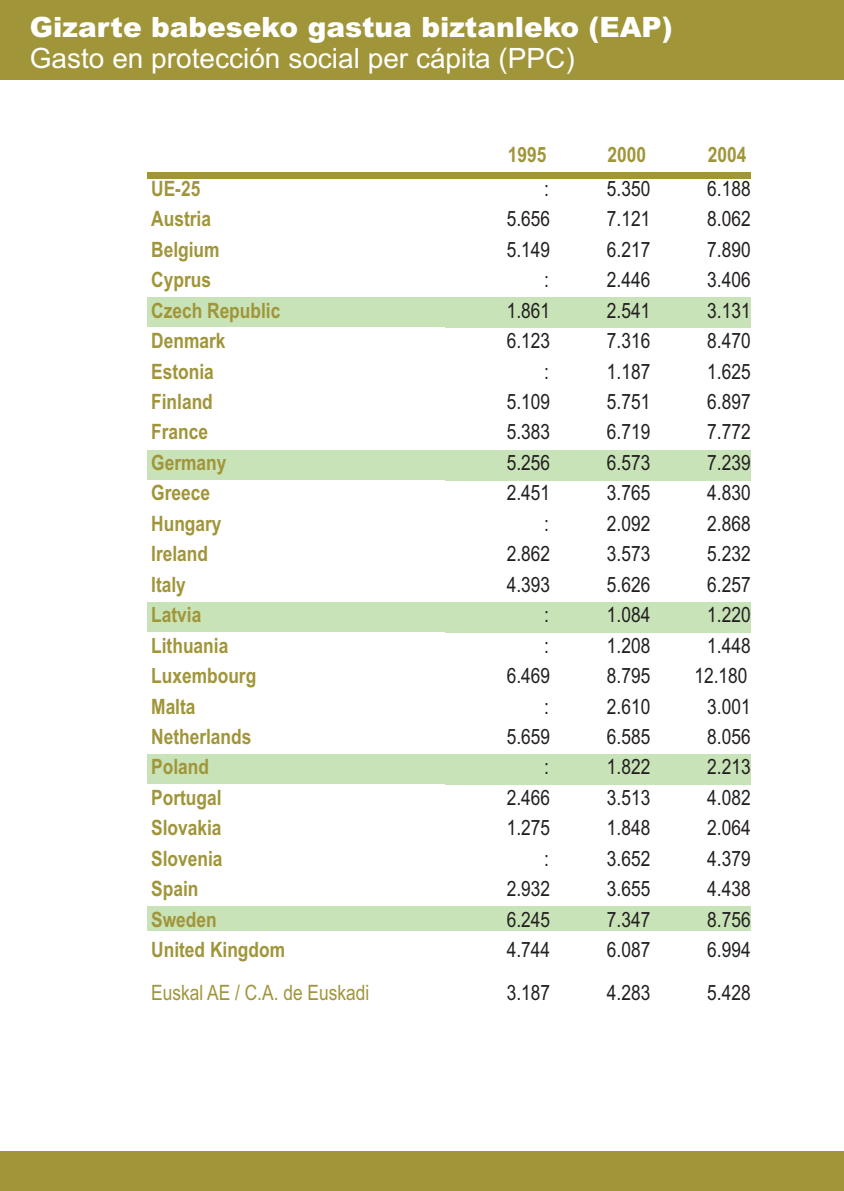
<style>
.page{position:relative;width:844px;height:1191px;background:#fff}
.page>*{position:absolute;margin:0;border:0;box-sizing:border-box;transform-origin:0 0}
.t1{font:28px "Arial";color:#fff}
.t2{font:900 28px "Arial";color:#fff}
.t3{font:21px "Arial Narrow";color:#231f20}
.t4{font:700 21px "Arial Narrow";color:#a09539}
.t5{font:21px "Arial Narrow";color:#a09539}
</style>
<div class="page">
<div style="left:0;top:0;width:843px;height:79px;background:#a09539"></div>
<div style="left:0;top:1151px;width:843px;height:40px;background:#a09539"></div>
<div style="left:147px;top:297px;width:603px;height:31px;background:#c9e3b8"></div>
<div style="left:147px;top:449px;width:603px;height:31px;background:#c9e3b8"></div>
<div style="left:147px;top:602px;width:603px;height:31px;background:#c9e3b8"></div>
<div style="left:147px;top:632px;width:297px;height:122px;background:#fff"></div>
<div style="left:147px;top:754px;width:603px;height:31px;background:#c9e3b8"></div>
<div style="left:147px;top:784px;width:297px;height:123px;background:#fff"></div>
<div style="left:147px;top:906px;width:603px;height:24px;background:#c9e3b8"></div>
<div style="left:147px;top:172px;width:603px;height:7px;background:#a09539"></div>
<h1 class="t2" style="left:30px;top:17px;width:644px">Gizarte babeseko gastua biztanleko (EAP)</h1>
<h1 class="t1" style="left:30px;top:48px;width:546px">Gasto en protección social per cápita (PPC)</h1>
<p class="t4" style="left:507px;top:147px;width:40px">1995</p>
<p class="t4" style="left:607px;top:147px;width:40px">2000</p>
<p class="t4" style="left:707px;top:147px;width:40px">2004</p>
<p class="t4" style="left:151px;top:181px;width:51px">UE-25</p>
<p class="t3" style="left:544px;top:180px;width:6px">:</p>
<p class="t3" style="left:607px;top:180px;width:45px">5.350</p>
<p class="t3" style="left:707px;top:180px;width:45px">6.188</p>
<p class="t4" style="left:151px;top:211px;width:61px">Austria</p>
<p class="t3" style="left:506px;top:211px;width:45px">5.656</p>
<p class="t3" style="left:607px;top:211px;width:45px">7.121</p>
<p class="t3" style="left:707px;top:211px;width:45px">8.062</p>
<p class="t4" style="left:151px;top:242px;width:70px">Belgium</p>
<p class="t3" style="left:506px;top:241px;width:45px">5.149</p>
<p class="t3" style="left:607px;top:241px;width:45px">6.217</p>
<p class="t3" style="left:707px;top:241px;width:45px">7.890</p>
<p class="t4" style="left:151px;top:272px;width:61px">Cyprus</p>
<p class="t3" style="left:544px;top:272px;width:6px">:</p>
<p class="t3" style="left:607px;top:272px;width:45px">2.446</p>
<p class="t3" style="left:707px;top:272px;width:45px">3.406</p>
<p class="t4" style="left:151px;top:302px;width:131px">Czech Republic</p>
<p class="t3" style="left:506px;top:302px;width:45px">1.861</p>
<p class="t3" style="left:607px;top:302px;width:45px">2.541</p>
<p class="t3" style="left:707px;top:302px;width:45px">3.131</p>
<p class="t4" style="left:151px;top:333px;width:76px">Denmark</p>
<p class="t3" style="left:506px;top:333px;width:45px">6.123</p>
<p class="t3" style="left:607px;top:333px;width:45px">7.316</p>
<p class="t3" style="left:707px;top:333px;width:45px">8.470</p>
<p class="t4" style="left:151px;top:363px;width:64px">Estonia</p>
<p class="t3" style="left:544px;top:363px;width:6px">:</p>
<p class="t3" style="left:607px;top:363px;width:45px">1.187</p>
<p class="t3" style="left:707px;top:363px;width:45px">1.625</p>
<p class="t4" style="left:151px;top:394px;width:63px">Finland</p>
<p class="t3" style="left:506px;top:394px;width:45px">5.109</p>
<p class="t3" style="left:607px;top:394px;width:45px">5.751</p>
<p class="t3" style="left:707px;top:394px;width:45px">6.897</p>
<p class="t4" style="left:151px;top:424px;width:58px">France</p>
<p class="t3" style="left:506px;top:424px;width:45px">5.383</p>
<p class="t3" style="left:607px;top:424px;width:45px">6.719</p>
<p class="t3" style="left:707px;top:424px;width:45px">7.772</p>
<p class="t4" style="left:151px;top:455px;width:77px">Germany</p>
<p class="t3" style="left:506px;top:454px;width:45px">5.256</p>
<p class="t3" style="left:607px;top:454px;width:45px">6.573</p>
<p class="t3" style="left:707px;top:454px;width:45px">7.239</p>
<p class="t4" style="left:151px;top:485px;width:60px">Greece</p>
<p class="t3" style="left:506px;top:485px;width:45px">2.451</p>
<p class="t3" style="left:607px;top:485px;width:45px">3.765</p>
<p class="t3" style="left:707px;top:485px;width:45px">4.830</p>
<p class="t4" style="left:151px;top:516px;width:72px">Hungary</p>
<p class="t3" style="left:544px;top:515px;width:6px">:</p>
<p class="t3" style="left:607px;top:515px;width:45px">2.092</p>
<p class="t3" style="left:707px;top:515px;width:45px">2.868</p>
<p class="t4" style="left:151px;top:546px;width:58px">Ireland</p>
<p class="t3" style="left:506px;top:546px;width:45px">2.862</p>
<p class="t3" style="left:607px;top:546px;width:45px">3.573</p>
<p class="t3" style="left:707px;top:546px;width:45px">5.232</p>
<p class="t4" style="left:151px;top:576px;width:36px">Italy</p>
<p class="t3" style="left:506px;top:576px;width:45px">4.393</p>
<p class="t3" style="left:607px;top:576px;width:45px">5.626</p>
<p class="t3" style="left:707px;top:576px;width:45px">6.257</p>
<p class="t4" style="left:151px;top:607px;width:52px">Latvia</p>
<p class="t3" style="left:544px;top:607px;width:6px">:</p>
<p class="t3" style="left:607px;top:607px;width:45px">1.084</p>
<p class="t3" style="left:707px;top:607px;width:45px">1.220</p>
<p class="t4" style="left:151px;top:637px;width:79px">Lithuania</p>
<p class="t3" style="left:544px;top:637px;width:6px">:</p>
<p class="t3" style="left:607px;top:637px;width:45px">1.208</p>
<p class="t3" style="left:707px;top:637px;width:45px">1.448</p>
<p class="t4" style="left:151px;top:668px;width:106px">Luxembourg</p>
<p class="t3" style="left:506px;top:668px;width:45px">6.469</p>
<p class="t3" style="left:607px;top:668px;width:45px">8.795</p>
<p class="t3" style="left:694px;top:667px;width:55px">12.180</p>
<p class="t4" style="left:151px;top:698px;width:46px">Malta</p>
<p class="t3" style="left:544px;top:698px;width:6px">:</p>
<p class="t3" style="left:607px;top:698px;width:45px">2.610</p>
<p class="t3" style="left:707px;top:698px;width:45px">3.001</p>
<p class="t4" style="left:151px;top:729px;width:102px">Netherlands</p>
<p class="t3" style="left:506px;top:728px;width:45px">5.659</p>
<p class="t3" style="left:607px;top:728px;width:45px">6.585</p>
<p class="t3" style="left:707px;top:728px;width:45px">8.056</p>
<p class="t4" style="left:151px;top:759px;width:59px">Poland</p>
<p class="t3" style="left:544px;top:759px;width:6px">:</p>
<p class="t3" style="left:607px;top:759px;width:45px">1.822</p>
<p class="t3" style="left:707px;top:759px;width:45px">2.213</p>
<p class="t4" style="left:151px;top:790px;width:72px">Portugal</p>
<p class="t3" style="left:506px;top:789px;width:45px">2.466</p>
<p class="t3" style="left:607px;top:789px;width:45px">3.513</p>
<p class="t3" style="left:707px;top:789px;width:45px">4.082</p>
<p class="t4" style="left:151px;top:820px;width:72px">Slovakia</p>
<p class="t3" style="left:506px;top:820px;width:45px">1.275</p>
<p class="t3" style="left:607px;top:820px;width:45px">1.848</p>
<p class="t3" style="left:707px;top:820px;width:45px">2.064</p>
<p class="t4" style="left:151px;top:850px;width:73px">Slovenia</p>
<p class="t3" style="left:544px;top:850px;width:6px">:</p>
<p class="t3" style="left:607px;top:850px;width:45px">3.652</p>
<p class="t3" style="left:707px;top:850px;width:45px">4.379</p>
<p class="t4" style="left:151px;top:881px;width:49px">Spain</p>
<p class="t3" style="left:506px;top:881px;width:45px">2.932</p>
<p class="t3" style="left:607px;top:881px;width:45px">3.655</p>
<p class="t3" style="left:707px;top:881px;width:45px">4.438</p>
<p class="t4" style="left:151px;top:911px;width:67px">Sweden</p>
<p class="t3" style="left:506px;top:911px;width:45px">6.245</p>
<p class="t3" style="left:607px;top:911px;width:45px">7.347</p>
<p class="t3" style="left:707px;top:911px;width:45px">8.756</p>
<p class="t4" style="left:151px;top:942px;width:135px">United Kingdom</p>
<p class="t3" style="left:506px;top:942px;width:45px">4.744</p>
<p class="t3" style="left:607px;top:942px;width:45px">6.087</p>
<p class="t3" style="left:707px;top:942px;width:45px">6.994</p>
<p class="t5" style="left:151px;top:985px;width:219px">Euskal AE / C.A. de Euskadi</p>
<p class="t3" style="left:506px;top:985px;width:45px">3.187</p>
<p class="t3" style="left:607px;top:985px;width:45px">4.283</p>
<p class="t3" style="left:707px;top:985px;width:45px">5.428</p>
</div>
